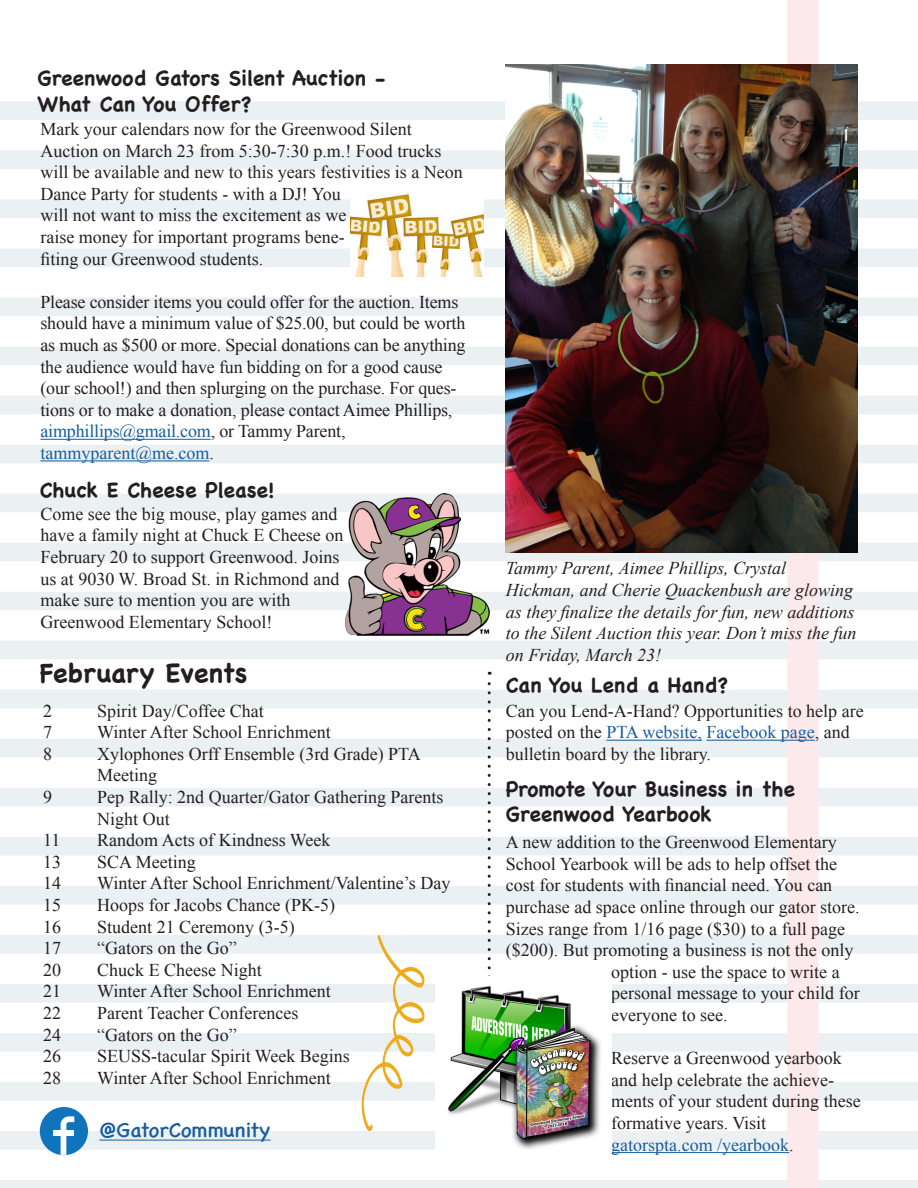
<style>
.page{position:relative;width:918px;height:1188px;background:#fff}
.page>*{position:absolute;margin:0;border:0;box-sizing:border-box;transform-origin:0 0}
.t1{font:700 27px "Chalkboard SE";color:#231f20}
.t2{font:700 21px/25.2px "Chalkboard SE";color:#231f20}
.t3{font:21px "Chalkboard SE";color:#175d9e}
.t4{font:18px/21.6px "Times New Roman";color:#231f20}
.t5{font:italic 18px/21.6px "Times New Roman";color:#231f20}
.s1{color:#175d9e}
</style>
<div class="page">
<div style="left:0;top:101px;width:918px;height:19px;background:#ebf0f3"></div>
<div style="left:0;top:150px;width:918px;height:19px;background:#ebf0f3"></div>
<div style="left:0;top:199px;width:918px;height:19px;background:#ebf0f3"></div>
<div style="left:0;top:248px;width:918px;height:19px;background:#ebf0f3"></div>
<div style="left:0;top:297px;width:918px;height:19px;background:#ebf0f3"></div>
<div style="left:0;top:347px;width:918px;height:18px;background:#ebf0f3"></div>
<div style="left:0;top:396px;width:918px;height:18px;background:#ebf0f3"></div>
<div style="left:0;top:445px;width:918px;height:18px;background:#ebf0f3"></div>
<div style="left:0;top:494px;width:918px;height:18px;background:#ebf0f3"></div>
<div style="left:0;top:543px;width:918px;height:18px;background:#ebf0f3"></div>
<div style="left:0;top:592px;width:918px;height:18px;background:#ebf0f3"></div>
<div style="left:0;top:641px;width:918px;height:18px;background:#ebf0f3"></div>
<div style="left:0;top:690px;width:918px;height:18px;background:#ebf0f3"></div>
<div style="left:0;top:739px;width:918px;height:18px;background:#ebf0f3"></div>
<div style="left:0;top:788px;width:918px;height:18px;background:#ebf0f3"></div>
<div style="left:0;top:837px;width:918px;height:19px;background:#ebf0f3"></div>
<div style="left:0;top:886px;width:918px;height:19px;background:#ebf0f3"></div>
<div style="left:0;top:935px;width:918px;height:19px;background:#ebf0f3"></div>
<div style="left:0;top:984px;width:918px;height:19px;background:#ebf0f3"></div>
<div style="left:0;top:1033px;width:918px;height:19px;background:#ebf0f3"></div>
<div style="left:0;top:1082px;width:918px;height:19px;background:#ebf0f3"></div>
<div style="left:0;top:1131px;width:918px;height:19px;background:#ebf0f3"></div>
<div style="left:0;top:1180px;width:918px;height:8px;background:#ebf0f3"></div>
<hr style="left:0;top:1187px;width:918px;height:1px;background:#a7bdcc">
<div style="left:787px;top:0;width:32px;height:1188px;background:#fce9eb"></div>
<hr style="left:40px;top:439px;width:171px;height:1px;background:#175d9e">
<hr style="left:40px;top:460px;width:169px;height:1px;background:#175d9e">
<svg style="left:361px;top:935px;width:64px;height:196px"></svg>
<div style="left:40px;top:1107px;width:48px;height:48px;background:#1074bc;border-radius:50%"></div>
<svg style="left:61px;top:1116px;width:13px;height:39px"></svg>
<div style="left:54px;top:1130px;width:20px;height:6px;background:#fff"></div>
<hr style="left:99px;top:1140px;width:172px;height:1px;background:#175d9e">
<hr style="left:606px;top:740px;width:96px;height:1px;background:#175d9e">
<hr style="left:706px;top:740px;width:109px;height:1px;background:#175d9e">
<svg style="left:488px;top:672px;width:3px;height:304px"></svg>
<img style="left:350px;top:194px;width:133px;height:82px">
<hr style="left:611px;top:1152px;width:178px;height:1px;background:#175d9e">
<img style="left:506px;top:65px;width:352px;height:487px">
<img style="left:346px;top:493px;width:143px;height:142px">
<img style="left:435px;top:984px;width:176px;height:166px">
<p class="t2" style="left:38px;top:66px;width:350px">Greenwood Gators Silent Auction -<br>What Can You Offer?</p>
<p class="t4" style="left:40px;top:118px;width:424px">Mark your calendars now for the Greenwood Silent Auction on March 23 from 5:30-7:30 p.m.! Food trucks will be available and new to this years festivities is a Neon Dance Party for students - with a DJ! You<br>will not want to miss the excitement as we<br>raise money for important programs bene-<br>fiting our Greenwood students.</p>
<p class="t4" style="left:40px;top:291px;width:427px">Please consider items you could offer for the auction. Items should have a minimum value of $25.00, but could be worth as much as $500 or more. Special donations can be anything the audience would have fun bidding on for a good cause (our school!) and then splurging on the purchase. For ques&shy;tions or to make a donation, please contact Aimee Phillips, <span class="s1">aimphillips@gmail.com</span>, or Tammy Parent, <span class="s1">tammyparent@me.com</span>.</p>
<p class="t2" style="left:40px;top:477px;width:236px">Chuck E Cheese Please!</p>
<p class="t4" style="left:40px;top:503px;width:304px">Come see the big mouse, play games and have a family night at Chuck E Cheese on February 20 to support Greenwood. Joins us at 9030 W. Broad St. in Richmond and make sure to mention you are with Greenwood Elementary School!</p>
<p class="t1" style="left:40px;top:657px;width:209px">February Events</p>
<p class="t4" style="left:43px;top:700px;width:10px">2</p>
<p class="t4" style="left:97px;top:700px;width:168px">Spirit Day/Coffee Chat</p>
<p class="t4" style="left:43px;top:721px;width:10px">7</p>
<p class="t4" style="left:97px;top:721px;width:235px">Winter After School Enrichment</p>
<p class="t4" style="left:43px;top:743px;width:10px">8</p>
<p class="t4" style="left:97px;top:743px;width:325px">Xylophones Orff Ensemble (3rd Grade) PTA<br>Meeting</p>
<p class="t4" style="left:43px;top:786px;width:10px">9</p>
<p class="t4" style="left:97px;top:786px;width:348px">Pep Rally: 2nd Quarter/Gator Gathering Parents<br>Night Out</p>
<p class="t4" style="left:43px;top:829px;width:19px">11</p>
<p class="t4" style="left:97px;top:829px;width:235px">Random Acts of Kindness Week</p>
<p class="t4" style="left:43px;top:851px;width:19px">13</p>
<p class="t4" style="left:97px;top:851px;width:100px">SCA Meeting</p>
<p class="t4" style="left:43px;top:872px;width:19px">14</p>
<p class="t4" style="left:97px;top:872px;width:355px">Winter After School Enrichment/Valentine’s Day</p>
<p class="t4" style="left:43px;top:894px;width:19px">15</p>
<p class="t4" style="left:97px;top:894px;width:239px">Hoops for Jacobs Chance (PK-5)</p>
<p class="t4" style="left:43px;top:916px;width:19px">16</p>
<p class="t4" style="left:97px;top:916px;width:199px">Student 21 Ceremony (3-5)</p>
<p class="t4" style="left:43px;top:937px;width:19px">17</p>
<p class="t4" style="left:97px;top:937px;width:141px">“Gators on the Go”</p>
<p class="t4" style="left:43px;top:959px;width:19px">20</p>
<p class="t4" style="left:97px;top:959px;width:166px">Chuck E Cheese Night</p>
<p class="t4" style="left:43px;top:980px;width:19px">21</p>
<p class="t4" style="left:97px;top:980px;width:235px">Winter After School Enrichment</p>
<p class="t4" style="left:43px;top:1002px;width:19px">22</p>
<p class="t4" style="left:97px;top:1002px;width:203px">Parent Teacher Conferences</p>
<p class="t4" style="left:43px;top:1024px;width:19px">24</p>
<p class="t4" style="left:97px;top:1024px;width:141px">“Gators on the Go”</p>
<p class="t4" style="left:43px;top:1045px;width:19px">26</p>
<p class="t4" style="left:97px;top:1045px;width:254px">SEUSS-tacular Spirit Week Begins</p>
<p class="t4" style="left:43px;top:1067px;width:19px">28</p>
<p class="t4" style="left:97px;top:1067px;width:235px">Winter After School Enrichment</p>
<p class="t3" style="left:99px;top:1111px;width:173px">@GatorCommunity</p>
<p class="t5" style="left:506px;top:557px;width:352px">Tammy Parent, Aimee Phillips, Crystal Hickman, and Cherie Quackenbush are glowing as they finalize the details for fun, new additions to the Silent Auction this year. Don’t miss the fun on Friday, March 23!</p>
<p class="t2" style="left:506px;top:672px;width:224px">Can You Lend a Hand?</p>
<p class="t4" style="left:506px;top:700px;width:359px">Can you Lend-A-Hand? Opportunities to help are posted on the <span class="s1">PTA website, Facebook page</span>, and bulletin board by the library.</p>
<p class="t2" style="left:506px;top:776px;width:291px">Promote Your Business in the<br>Greenwood Yearbook</p>
<p class="t4" style="left:506px;top:831px;width:332px">A new addition to the Greenwood Elementary</p>
<p class="t4" style="left:506px;top:853px;width:333px">School Yearbook will be ads to help offset the</p>
<p class="t4" style="left:506px;top:874px;width:328px">cost for students with financial need. You can</p>
<p class="t4" style="left:506px;top:896px;width:355px">purchase ad space online through our gator store.</p>
<p class="t4" style="left:506px;top:918px;width:341px">Sizes range from 1/16 page ($30) to a full page</p>
<p class="t4" style="left:506px;top:939px;width:349px">($200). But promoting a business is not the only</p>
<p class="t4" style="left:611px;top:961px;width:230px">option - use the space to write a</p>
<p class="t4" style="left:611px;top:982px;width:250px">personal message to your child for</p>
<p class="t4" style="left:611px;top:1004px;width:118px">everyone to see.</p>
<p class="t4" style="left:611px;top:1047px;width:251px">Reserve a Greenwood yearbook and help celebrate the achieve&shy;ments of your student during these formative years. Visit <span class="s1">gatorspta.com /yearbook</span>.</p>
</div>
